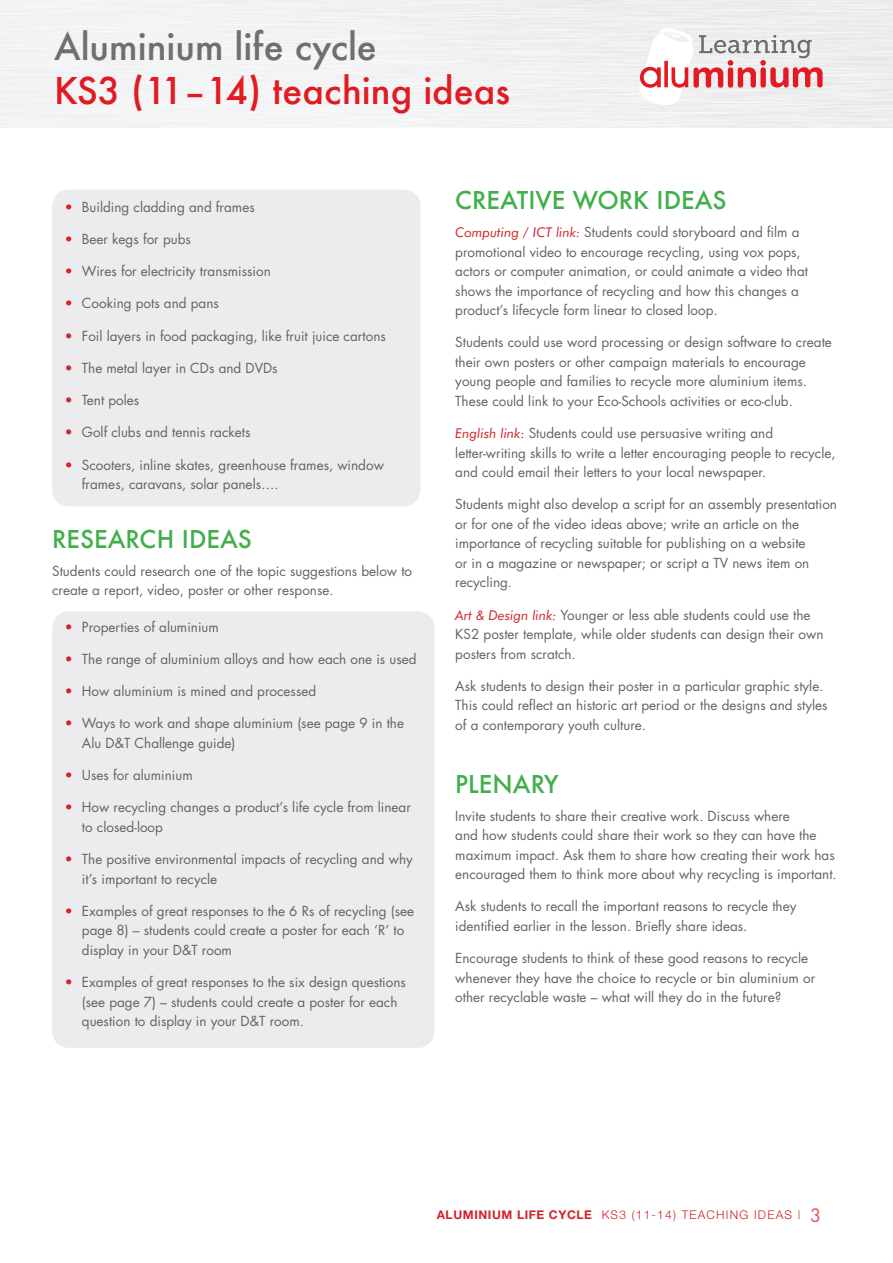
<style>
.page{position:relative;width:893px;height:1263px;background:#fff}
.page>*{position:absolute;margin:0;border:0;box-sizing:border-box;transform-origin:0 0}
.t1{font:500 36px "Futura";color:#e11b22}
.t2{font:500 36px "Futura";color:#706e6e}
.t3{font:500 24px "Futura";color:#40ae49}
.t4{font:13.5px/19.5px "Futura";color:#636366}
.t5{font:300 12px "Helvetica Neue";letter-spacing:.1em;color:#d1232a}
.s1{color:#d1232a}
.s2{font-family:"Futura BT";font-style:italic;color:#d1232a}
.s3{font-weight:700}
.s4{font-family:"Futura";font-weight:400;font-size:18px;color:#e95459}
</style>
<div class="page">
<svg style="left:638px;top:27px;width:185px;height:79px"></svg>
<div style="left:52px;top:611px;width:383px;height:437px;background:#ececee;border-radius:17px"></div>
<div style="left:52px;top:190px;width:369px;height:316px;background:#ececee;border-radius:17px"></div>
<h1 class="t2" style="left:54px;top:22px;width:324px">ALUMINIUM LIFE CYCLE</h1>
<h1 class="t1" style="left:54px;top:65px;width:458px">KS3 (11–14) TEACHING IDEAS</h1>
<p class="t4" style="left:65px;top:197px;width:191px"><span class="s1">•</span> Building cladding and frames</p>
<p class="t4" style="left:65px;top:229px;width:127px"><span class="s1">•</span> Beer kegs for pubs</p>
<p class="t4" style="left:65px;top:261px;width:207px"><span class="s1">•</span> Wires for electricity transmission</p>
<p class="t4" style="left:65px;top:293px;width:155px"><span class="s1">•</span> Cooking pots and pans</p>
<p class="t4" style="left:65px;top:326px;width:322px"><span class="s1">•</span> Foil layers in food packaging, like fruit juice cartons</p>
<p class="t4" style="left:65px;top:358px;width:214px"><span class="s1">•</span> The metal layer in CDs and DVDs</p>
<p class="t4" style="left:65px;top:390px;width:76px"><span class="s1">•</span> Tent poles</p>
<p class="t4" style="left:65px;top:422px;width:187px"><span class="s1">•</span> Golf clubs and tennis rackets</p>
<p class="t4" style="left:82px;top:455px;width:303px;text-indent:-17px"><span class="s1">•</span> Scooters, inline skates, greenhouse frames, window frames, caravans, solar panels….</p>
<h2 class="t3" style="left:52px;top:522px;width:185px">RESEARCH IDEAS</h2>
<p class="t4" style="left:52px;top:561px;width:361px">Students could research one of the topic suggestions below to create a report, video, poster or other response.</p>
<p class="t4" style="left:65px;top:617px;width:155px"><span class="s1">•</span> Properties of aluminium</p>
<p class="t4" style="left:65px;top:649px;width:353px"><span class="s1">•</span> The range of aluminium alloys and how each one is used</p>
<p class="t4" style="left:65px;top:681px;width:253px"><span class="s1">•</span> How aluminium is mined and processed</p>
<p class="t4" style="left:82px;top:713px;width:324px;text-indent:-17px"><span class="s1">•</span> Ways to work and shape aluminium (see page 9 in the<br>Alu D&amp;T Challenge guide)</p>
<p class="t4" style="left:65px;top:765px;width:129px"><span class="s1">•</span> Uses for aluminium</p>
<p class="t4" style="left:82px;top:797px;width:330px;text-indent:-17px"><span class="s1">•</span> How recycling changes a product’s life cycle from linear to closed-loop</p>
<p class="t4" style="left:82px;top:849px;width:332px;text-indent:-17px"><span class="s1">•</span> The positive environmental impacts of recycling and why it’s important to recycle</p>
<p class="t4" style="left:82px;top:901px;width:334px;text-indent:-17px"><span class="s1">•</span> Examples of great responses to the 6 Rs of recycling (see page 8) – students could create a poster for each ‘R’ to display in your D&amp;T room</p>
<p class="t4" style="left:82px;top:972px;width:325px;text-indent:-17px"><span class="s1">•</span> Examples of great responses to the six design questions (see page 7) – students could create a poster for each question to display in your D&amp;T room.</p>
<h2 class="t3" style="left:455px;top:184px;width:256px">CREATIVE WORK IDEAS</h2>
<p class="t4" style="left:455px;top:222px;width:354px"><span class="s2">Computing / ICT link:</span> Students could storyboard and film a promotional video to encourage recycling, using vox pops, actors or computer animation, or could animate a video that shows the importance of recycling and how this changes a product’s lifecycle form linear to closed loop.</p>
<p class="t4" style="left:455px;top:332px;width:378px">Students could use word processing or design software to create their own posters or other campaign materials to encourage young people and families to recycle more aluminium items.<br>These could link to your Eco-Schools activities or eco-club.</p>
<p class="t4" style="left:455px;top:423px;width:382px"><span class="s2">English link:</span> Students could use persuasive writing and letter-writing skills to write a letter encouraging people to recycle, and could email their letters to your local newspaper.</p>
<p class="t4" style="left:455px;top:494px;width:383px">Students might also develop a script for an assembly presentation or for one of the video ideas above; write an article on the importance of recycling suitable for publishing on a website<br>or in a magazine or newspaper; or script a TV news item on recycling.</p>
<p class="t4" style="left:455px;top:605px;width:370px"><span class="s2">Art &amp; Design link:</span> Younger or less able students could use the<br>KS2 poster template, while older students can design their own posters from scratch.</p>
<p class="t4" style="left:455px;top:676px;width:374px">Ask students to design their poster in a particular graphic style.<br>This could reflect an historic art period or the designs and styles of a contemporary youth culture.</p>
<h2 class="t3" style="left:455px;top:767px;width:105px">PLENARY</h2>
<p class="t4" style="left:455px;top:806px;width:383px">Invite students to share their creative work. Discuss where<br>and how students could share their work so they can have the maximum impact. Ask them to share how creating their work has encouraged them to think more about why recycling is important.</p>
<p class="t4" style="left:455px;top:896px;width:343px">Ask students to recall the important reasons to recycle they identified earlier in the lesson. Briefly share ideas.</p>
<p class="t4" style="left:455px;top:948px;width:361px">Encourage students to think of these good reasons to recycle whenever they have the choice to recycle or bin aluminium or other recyclable waste – what will they do in the future?</p>
<p class="t5" style="left:437px;top:1207px;width:386px"><span class="s3">ALUMINIUM LIFE CYCLE</span> KS3 (11-14) TEACHING IDEAS | <span class="s4">3</span></p>
</div>
